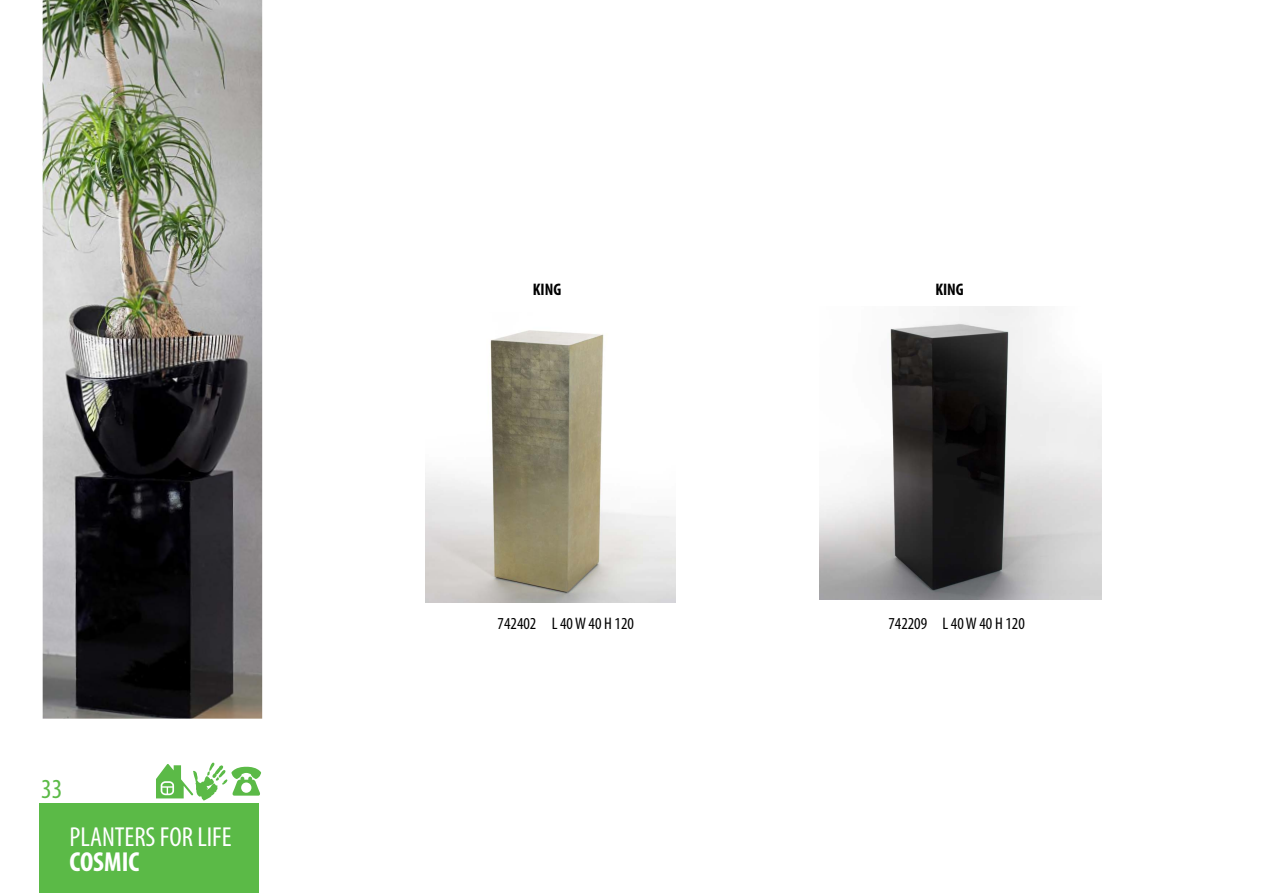
<style>
.page{position:relative;width:1263px;height:893px;background:#fff}
.page>*{position:absolute;margin:0;border:0;box-sizing:border-box;transform-origin:0 0}
.t1{font:condensed 27.6px "Myriad Pro";color:#fff}
.t2{font:700 condensed 27.6px "Myriad Pro";color:#fff}
.t3{font:condensed 27.6px "Myriad Pro";color:#5bba47}
.t4{font:condensed 16.8px "Myriad Pro";color:#000}
.t5{font:700 condensed 16.8px "Myriad Pro";color:#000}
</style>
<div class="page">
<img style="left:43px;top:0;width:219px;height:719px">
<div style="left:39px;top:804px;width:220px;height:89px;background:#5bba47"></div>
<svg style="left:156px;top:762px;width:105px;height:39px"></svg>
<img style="left:425px;top:330px;width:250px;height:272px">
<img style="left:819px;top:306px;width:283px;height:293px">
<h1 class="t3" style="left:41px;top:773px;width:23px">33</h1>
<h1 class="t1" style="left:69px;top:820px;width:164px">PLANTERS FOR LIFE</h1>
<h1 class="t2" style="left:69px;top:844px;width:71px">COSMIC</h1>
<p class="t5" style="left:533px;top:279px;width:30px">KING</p>
<p class="t4" style="left:498px;top:613px;width:138px">742402 L 40 W 40 H 120</p>
<p class="t5" style="left:935px;top:279px;width:30px">KING</p>
<p class="t4" style="left:888px;top:613px;width:138px">742209 L 40 W 40 H 120</p>
</div>
